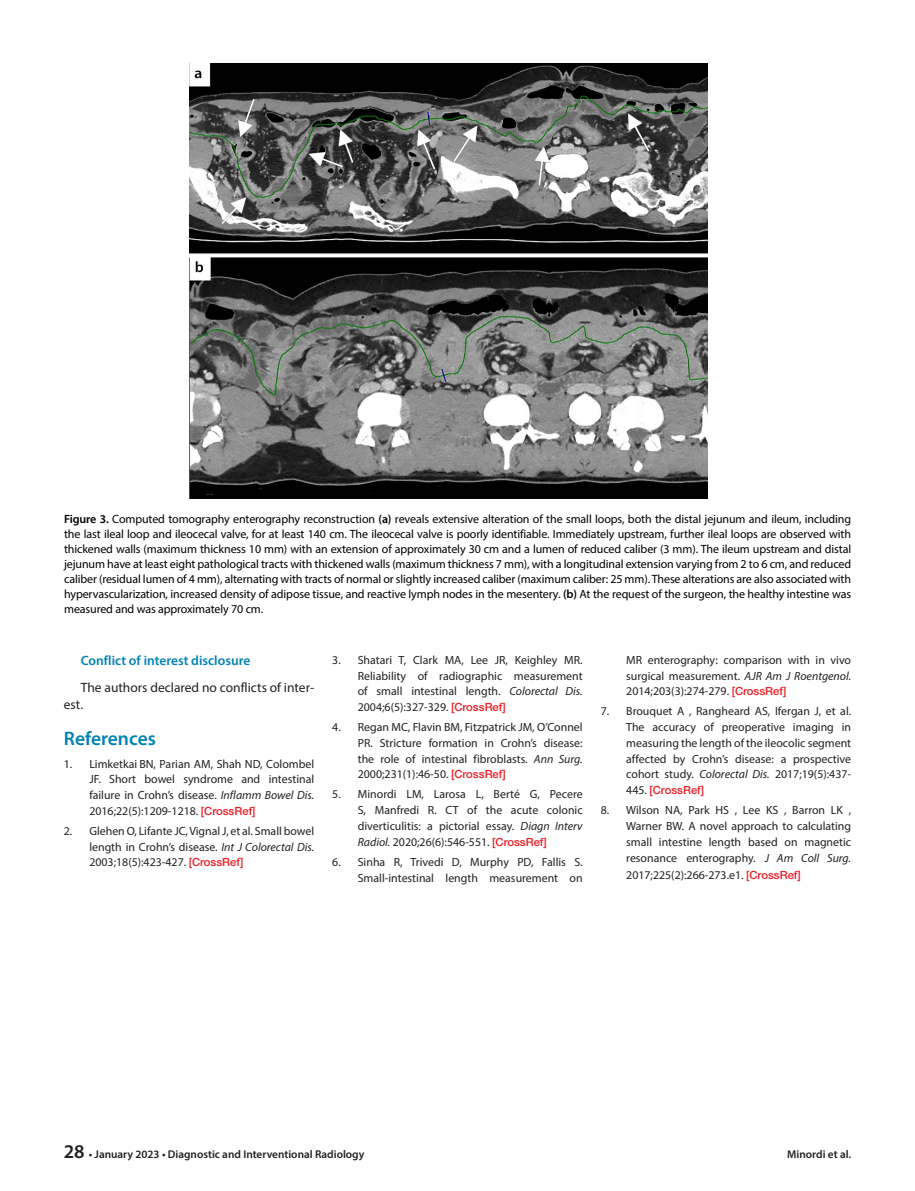
<style>
.page{position:relative;width:915px;height:1191px;background:#fff}
.page>*{position:absolute;margin:0;border:0;box-sizing:border-box;transform-origin:0 0}
.ANA_BASLIK{font:600 19.5px "Myriad Pro";color:#0082b5}
.YAZI{font:13.5px/17.2px "Myriad Pro";color:#231f20}
.YAZI-2{font:600 13.5px "Myriad Pro";color:#0082b5}
.RESİM-ALTI{font:12px/15px "Myriad Pro";letter-spacing:-.01em;color:#000;text-align:justify}
.t1{font:11.85px/15.8px "Myriad Pro";color:#231f20;text-align:justify}
.t2{font:600 11.25px "Myriad Pro";color:#231f20}
.t3{font:500 11.25px "Helvetica Neue LT Std";color:#ed1d24}
.s1{font-weight:600}
.s2{font-style:italic}
.s3{font-family:"Helvetica Neue LT Std";font-weight:500;font-size:11.25px;color:#ed1d24}
.s4{font-family:"Myriad Pro";font-weight:400;font-size:11.85px;color:#231f20}
.s5{font-size:19.5px}
</style>
<div class="page">
<img style="left:189px;top:64px;width:518px;height:435px">
<p class="RESİM-ALTI" style="left:64px;top:511px;width:788px"><span class="s1">Figure 3.</span> Computed tomography enterography reconstruction <span class="s1">(a)</span> reveals extensive alteration of the small loops, both the distal jejunum and ileum, including the last ileal loop and ileocecal valve, for at least 140 cm. The ileocecal valve is poorly identifiable. Immediately upstream, further ileal loops are observed with thickened walls (maximum thickness 10 mm) with an extension of approximately 30 cm and a lumen of reduced caliber (3 mm). The ileum upstream and distal jejunum have at least eight pathological tracts with thickened walls (maximum thickness 7 mm), with a longitudinal extension varying from 2 to 6 cm, and reduced caliber (residual lumen of 4 mm), alternating with tracts of normal or slightly increased caliber (maximum caliber: 25 mm). These alterations are also associated with hypervascularization, increased density of adipose tissue, and reactive lymph nodes in the mesentery. <span class="s1">(b)</span> At the request of the surgeon, the healthy intestine was measured and was approximately 70 cm.</p>
<p class="YAZI-2" style="left:81px;top:652px;width:171px">Conflict of interest disclosure</p>
<p class="YAZI" style="left:64px;top:678px;width:252px;text-indent:17px">The authors declared no conflicts of inter&shy;est.</p>
<p class="ANA_BASLIK" style="left:64px;top:726px;width:94px">References</p>
<p class="t1" style="left:89px;top:755px;width:226px;text-indent:-26px">1. Limketkai BN, Parian AM, Shah ND, Colombel JF. Short bowel syndrome and intestinal failure in Crohn’s disease. <span class="s2">Inflamm Bowel Dis.<br></span>2016;22(5):1209-1218. <span class="s3">[CrossRef]</span></p>
<p class="t1" style="left:89px;top:823px;width:226px;text-indent:-26px">2. Glehen O, Lifante JC, Vignal J, et al. Small bowel length in Crohn’s disease. <span class="s2">Int J Colorectal Dis.<br></span>2003;18(5):423-427. <span class="s3">[CrossRef]</span></p>
<p class="t1" style="left:357px;top:652px;width:226px;text-indent:-26px">3. Shatari T, Clark MA, Lee JR, Keighley MR.<br>Reliability of radiographic measurement of small intestinal length. <span class="s2">Colorectal Dis.<br></span>2004;6(5):327-329. <span class="s3">[CrossRef]</span></p>
<p class="t1" style="left:357px;top:719px;width:226px;text-indent:-26px">4. Regan MC, Flavin BM, Fitzpatrick JM, O’Connel PR. Stricture formation in Crohn’s disease: the role of intestinal fibroblasts. <span class="s2">Ann Surg.<br></span>2000;231(1):46-50. <span class="s3">[CrossRef]</span></p>
<p class="t1" style="left:357px;top:786px;width:226px;text-indent:-26px">5. Minordi LM, Larosa L, Berté G, Pecere S, Manfredi R. CT of the acute colonic diverticulitis: a pictorial essay. <span class="s2">Diagn Interv Radiol.</span> 2020;26(6):546-551. <span class="s3">[CrossRef]</span></p>
<p class="t1" style="left:332px;top:853px;width:252px;text-align:right">6. Sinha R, Trivedi D, Murphy PD, Fallis S.<br>Small-intestinal length measurement on</p>
<p class="t1" style="left:626px;top:652px;width:226px">MR enterography: comparison with in vivo surgical measurement. <span class="s2">AJR Am J Roentgenol.<br></span>2014;203(3):274-279. <span class="s3">[CrossRef]</span></p>
<p class="t1" style="left:626px;top:703px;width:226px;text-indent:-26px">7. Brouquet A , Rangheard AS, Ifergan J, et al.<br>The accuracy of preoperative imaging in measuring the length of the ileocolic segment affected by Crohn’s disease: a prospective cohort study. <span class="s2">Colorectal Dis.</span> 2017;19(5):437-</p>
<p class="t3" style="left:626px;top:783px;width:79px"><span class="s4">445.</span> [CrossRef]</p>
<p class="t1" style="left:626px;top:802px;width:226px;text-indent:-26px">8. Wilson NA, Park HS , Lee KS , Barron LK , Warner BW. A novel approach to calculating small intestine length based on magnetic resonance enterography. <span class="s2">J Am Coll Surg.</span></p>
<p class="t1" style="left:626px;top:866px;width:176px">2017;225(2):266-273.e1. <span class="s3">[CrossRef]</span></p>
<p class="t2" style="left:64px;top:1146px;width:302px"><span class="s5">28</span> • January 2023 • Diagnostic and Interventional Radiology</p>
<p class="t2" style="left:786px;top:1146px;width:65px">Minordi et al.</p>
</div>
